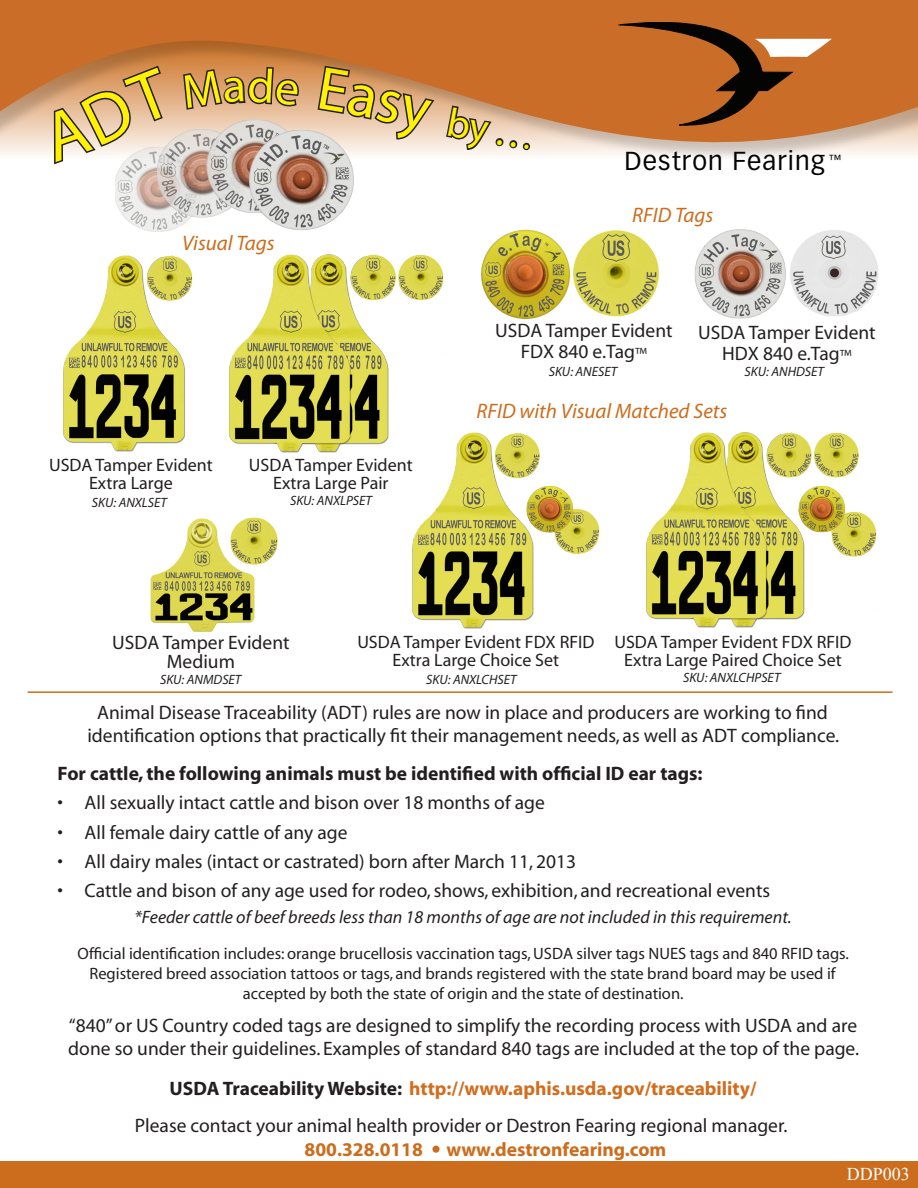
<style>
.page{position:relative;width:918px;height:1188px;background:#fff}
.page>*{position:absolute;margin:0;border:0;box-sizing:border-box;transform-origin:0 0}
.t1{font:25.5px "Vectora LT";letter-spacing:.045em;color:#040503}
.t2{font:italic 21px "Myriad Pro";color:#cb6d1d}
.t3{font:19.5px/23.4px "Myriad";color:#231f20;text-align:center}
.t4{font:700 19.5px "Myriad";color:#231f20}
.t5{font:700 19.5px "Myriad";color:#d16d1d}
.t6{font:700 19.5px "Myriad";color:#cb6d1d}
.t7{font:18px/18px "Myriad";color:#231f20;text-align:center}
.t8{font:italic 18px "Myriad";color:#231f20}
.t9{font:18px "Times New Roman";color:#fff}
.t10{font:16.5px/19.8px "Myriad";color:#231f20;text-align:center}
.t11{font:italic 13.5px "Myriad Pro";color:#231f20}
.s1{font-size:15px}
.s2{color:#231f20}
</style>
<div class="page">
<img style="left:646px;top:432px;width:231px;height:196px">
<img style="left:412px;top:432px;width:188px;height:197px">
<img style="left:150px;top:517px;width:128px;height:115px">
<div style="left:0;top:1162px;width:918px;height:26px;background:#cb6d1d"></div>
<hr style="left:28px;top:691px;width:865px;height:2px;background:#cb6d1d">
<div style="left:432px;top:1146px;width:8px;height:7px;background:#cb6d1d;border-radius:50%"></div>
<img style="left:695px;top:230px;width:183px;height:89px">
<img style="left:115px;top:166px;width:67px;height:66px">
<img style="left:157px;top:161px;width:25px;height:62px">
<img style="left:291px;top:161px;width:63px;height:69px">
<img style="left:229px;top:254px;width:235px;height:201px">
<svg style="left:0;top:0;width:918px;height:159px;background:#d0864f"></svg>
<svg style="left:620px;top:22px;width:212px;height:106px;background:#ac622b"></svg>
<img style="left:481px;top:229px;width:178px;height:91px">
<img style="left:63px;top:255px;width:130px;height:197px">
<svg style="left:40px;top:0;width:134px;height:166px;background:#c79166"></svg>
<svg style="left:182px;top:65px;width:118px;height:164px;background:#bea898"></svg>
<svg style="left:316px;top:64px;width:121px;height:79px;background:#b89173"></svg>
<svg style="left:444px;top:104px;width:72px;height:47px;background:#b9a290"></svg>
<svg style="left:524px;top:144px;width:5px;height:5px"></svg>
<p class="t1" style="left:625px;top:146px;width:218px">Destron Fearing <sup>™</sup></p>
<p class="t2" style="left:182px;top:230px;width:94px">Visual Tags</p>
<p class="t7" style="left:49px;top:457px;width:165px">USDA Tamper Evident</p>
<p class="t7" style="left:89px;top:475px;width:85px">Extra Large</p>
<p class="t11" style="left:92px;top:494px;width:77px">SKU: ANXLSET</p>
<p class="t7" style="left:249px;top:457px;width:165px">USDA Tamper Evident</p>
<p class="t7" style="left:273px;top:475px;width:117px">Extra Large Pair</p>
<p class="t11" style="left:290px;top:492px;width:83px">SKU: ANXLPSET</p>
<p class="t2" style="left:632px;top:202px;width:83px">RFID Tags</p>
<p class="t3" style="left:495px;top:321px;width:179px;line-height:21px">USDA Tamper Evident<br>FDX 840 e.Tag<span class="s1">™</span></p>
<p class="t11" style="left:549px;top:363px;width:70px">SKU: ANESET</p>
<p class="t3" style="left:698px;top:323px;width:179px;line-height:21px">USDA Tamper Evident<br>HDX 840 e.Tag<span class="s1">™</span></p>
<p class="t11" style="left:745px;top:363px;width:81px">SKU: ANHDSET</p>
<p class="t2" style="left:477px;top:398px;width:252px">RFID with Visual Matched Sets</p>
<p class="t3" style="left:112px;top:633px;width:179px;line-height:19.5px">USDA Tamper Evident<br>Medium</p>
<p class="t7" style="left:357px;top:634px;width:239px">USDA Tamper Evident FDX RFID<br>Extra Large Choice Set</p>
<p class="t7" style="left:614px;top:634px;width:239px">USDA Tamper Evident FDX RFID<br>Extra Large Paired Choice Set</p>
<p class="t11" style="left:160px;top:671px;width:83px">SKU: ANMDSET</p>
<p class="t11" style="left:426px;top:671px;width:92px">SKU: ANXLCHSET</p>
<p class="t11" style="left:683px;top:669px;width:99px">SKU: ANXLCHPSET</p>
<p class="t3" style="left:87px;top:701px;width:753px">Animal Disease Traceability (ADT) rules are now in place and producers are working to find identification options that practically fit their management needs, as well as ADT compliance.</p>
<p class="t4" style="left:58px;top:763px;width:647px">For cattle, the following animals must be identified with official ID ear tags:</p>
<p class="t3" style="left:58px;top:792px;width:489px">• All sexually intact cattle and bison over 18 months of age</p>
<p class="t3" style="left:58px;top:821px;width:291px">• All female dairy cattle of any age</p>
<p class="t3" style="left:58px;top:851px;width:520px">• All dairy males (intact or castrated) born after March 11, 2013</p>
<p class="t3" style="left:58px;top:880px;width:714px">• Cattle and bison of any age used for rodeo, shows, exhibition, and recreational events</p>
<p class="t8" style="left:135px;top:908px;width:659px">*Feeder cattle of beef breeds less than 18 months of age are not included in this requirement.</p>
<p class="t10" style="left:77px;top:945px;width:773px">Official identification includes: orange brucellosis vaccination tags, USDA silver tags NUES tags and 840 RFID tags.<br>Registered breed association tattoos or tags, and brands registered with the state brand board may be used if accepted by both the state of origin and the state of destination.</p>
<p class="t3" style="left:68px;top:1014px;width:792px;text-align:left">“840” or US Country coded tags are designed to simplify the recording process with USDA and are done so under their guidelines. Examples of standard 840 tags are included at the top of the page.</p>
<p class="t5" style="left:170px;top:1079px;width:589px"><span class="s2">USDA Traceability Website:</span> http://www.aphis.usda.gov/traceability/</p>
<p class="t3" style="left:135px;top:1114px;width:654px">Please contact your animal health provider or Destron Fearing regional manager.</p>
<p class="t6" style="left:305px;top:1139px;width:363px">800.328.0118 www.destronfearing.com</p>
<p class="t9" style="left:847px;top:1162px;width:64px">DDP003</p>
</div>
